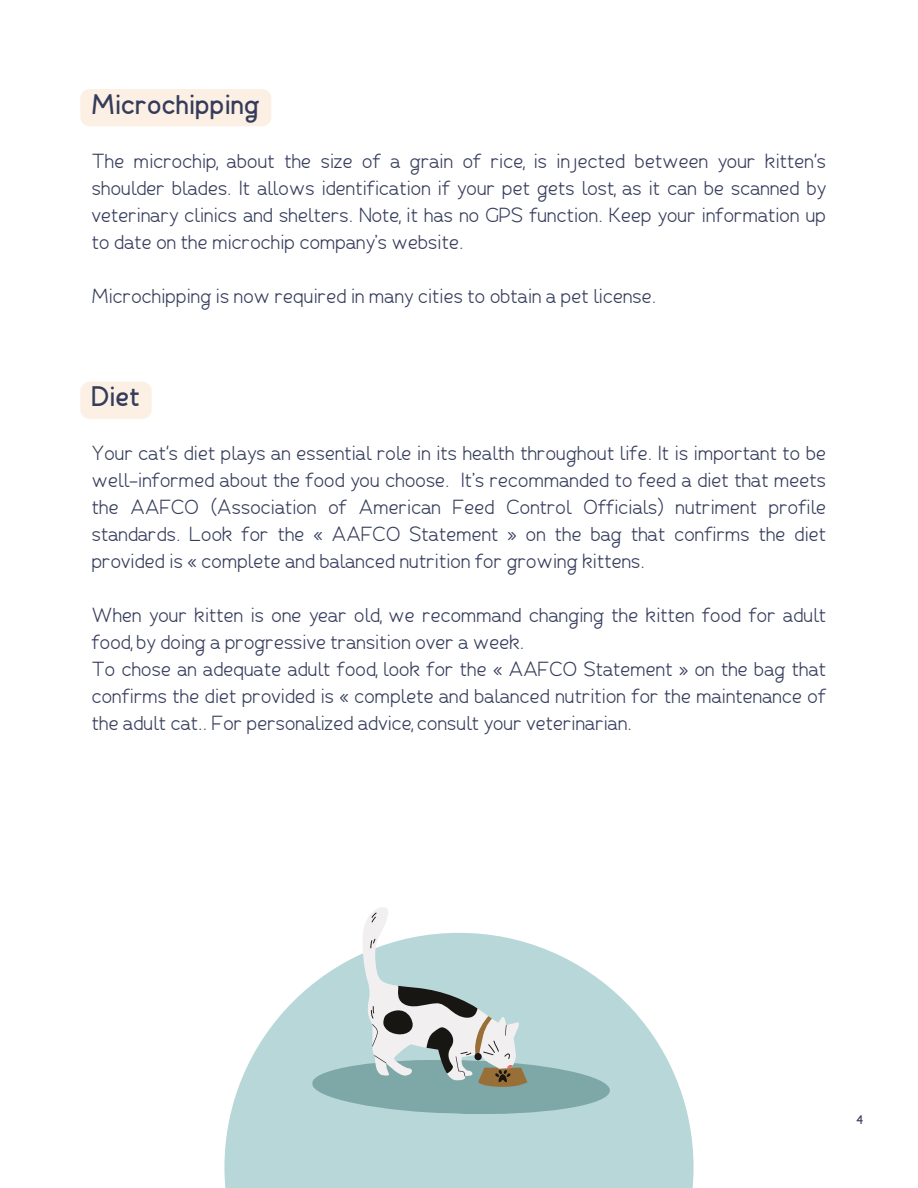
<style>
.page{position:relative;width:918px;height:1188px;background:#fff}
.page>*{position:absolute;margin:0;border:0;box-sizing:border-box;transform-origin:0 0}
.t1{font:700 27px "Fibon Sans";color:#353c5b}
.t2{font:19.5px/27px "Fibon Sans";letter-spacing:-.005em;color:#353c5b;text-align:justify}
.t3{font:700 12px "Fibon Sans";color:#353c5b}
</style>
<div class="page">
<div style="left:80px;top:89px;width:191px;height:37px;background:#fcefe4;border-radius:9px"></div>
<div style="left:80px;top:382px;width:72px;height:37px;background:#fcefe4;border-radius:9px"></div>
<svg style="left:224px;top:985px;width:470px;height:203px;fill:#b8d7d8"></svg>
<svg style="left:312px;top:907px;width:298px;height:209px"></svg>
<p class="t1" style="left:92px;top:93px;width:170px">Microchipping</p>
<h1 class="t2" style="left:92px;top:149px;width:736px">The microchip, about the size of a grain of rice, is injected between your kitten's shoulder blades. It allows identification if your pet gets lost, as it can be scanned by veterinary clinics and shelters. Note, it has no GPS function. Keep your information up to date on the microchip company’s website.</h1>
<p class="t2" style="left:92px;top:284px;width:566px">Microchipping is now required in many cities to obtain a pet license.</p>
<p class="t1" style="left:92px;top:386px;width:50px">Diet</p>
<p class="t2" style="left:92px;top:442px;width:736px">Your cat's diet plays an essential role in its health throughout life. It is important to be well-informed about the food you choose. It’s recommanded to feed a diet that meets the AAFCO (Association of American Feed Control Officials) nutriment profile standards. Look for the « AAFCO Statement » on the bag that confirms the diet provided is « complete and balanced nutrition for growing kittens.</p>
<h1 class="t2" style="left:92px;top:604px;width:736px">When your kitten is one year old, we recommand changing the kitten food for adult food, by doing a progressive transition over a week.</h1>
<p class="t2" style="left:92px;top:658px;width:736px">To chose an adequate adult food, look for the « AAFCO Statement » on the bag that confirms the diet provided is « complete and balanced nutrition for the maintenance of the adult cat.. For personalized advice, consult your veterinarian.</p>
<p class="t3" style="left:857px;top:1115px;width:8px">4</p>
</div>
